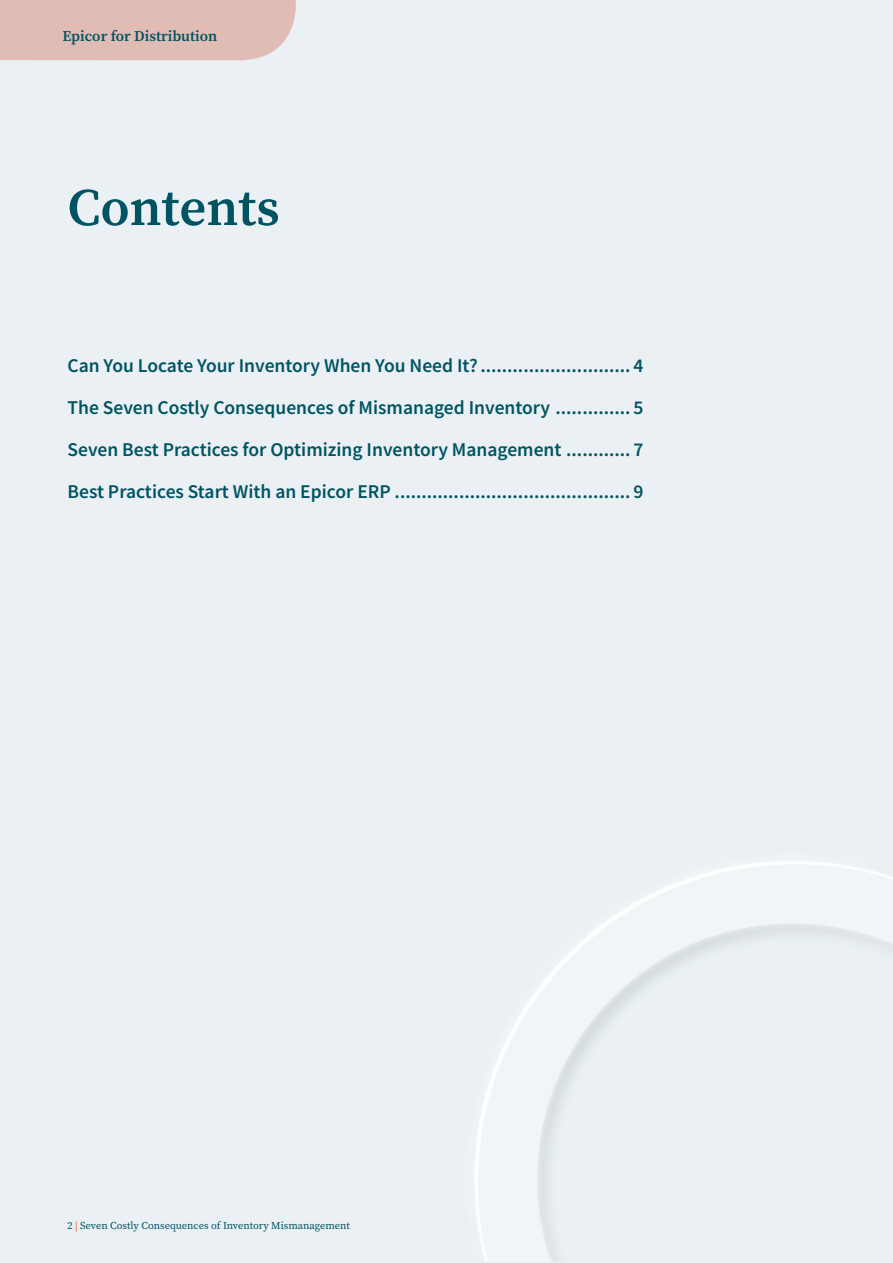
<style>
.page{position:relative;width:893px;height:1263px;background:#fff}
.page>*{position:absolute;margin:0;border:0;box-sizing:border-box;transform-origin:0 0}
.t1{font:600 52.5px "Source Serif Pro";color:#005462}
.t2{font:600 19.5px/42px "Source Sans Pro";color:#005462;text-align:justify}
.t3{font:600 15px "Source Serif Pro";color:#005462}
.t4{font:10.5px "Source Serif Pro";color:#005462}
.s1{color:#f15921}
</style>
<div class="page">
<div style="left:0;top:0;width:297px;height:60px;background:#e1bcb4"></div>
<p class="t3" style="left:63px;top:26px;width:156px">Epicor for Distribution</p>
<h1 class="t1" style="left:68px;top:172px;width:214px">Contents</h1>
<p class="t2" style="left:68px;top:344px;width:577px">Can You Locate Your Inventory When You Need It? ............................ 4<br>The Seven Costly Consequences of Mismanaged Inventory .............. 5<br>Seven Best Practices for Optimizing Inventory Management ............ 7<br>Best Practices Start With an Epicor ERP ............................................ 9</p>
<p class="t4" style="left:68px;top:1218px;width:284px">2 <span class="s1">|</span> Seven Costly Consequences of Inventory Mismanagement</p>
</div>
